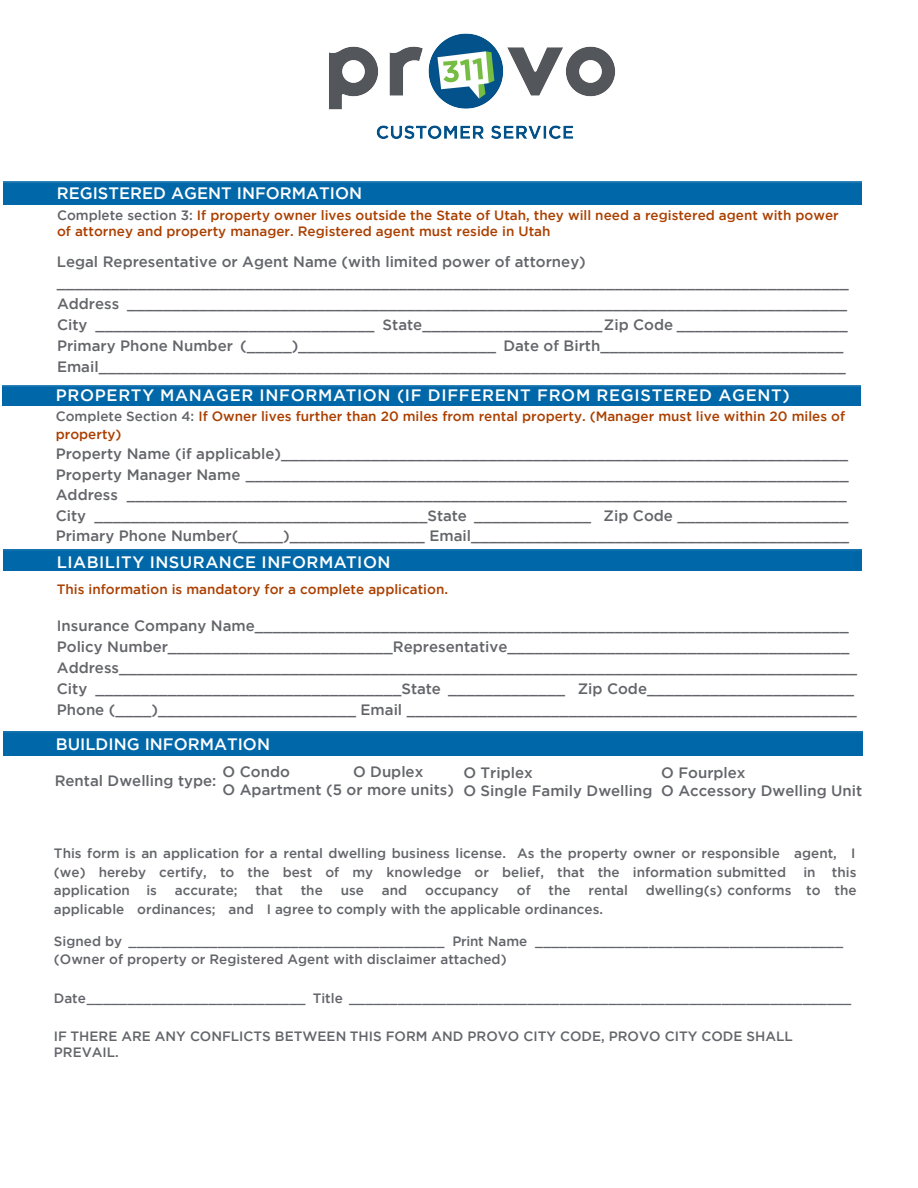
<style>
.page{position:relative;width:918px;height:1188px;background:#fff}
.page>*{position:absolute;margin:0;border:0;box-sizing:border-box;transform-origin:0 0}
.list_item{font:500 16.5px "Gotham";letter-spacing:.03em;color:#fff}
.list_item-2{font:500 16.5px "Gotham";color:#fff}
.list_item-3{font:500 15px/21px "Gotham";color:#63656a}
.t1{font:500 13.5px/18.5px "Gotham";color:#63656a}
.list_item-4{font:500 13.5px/16.2px "Gotham";color:#aa4000}
.s1{color:#616368}
.s2{color:#63656a}
</style>
<div class="page">
<img style="left:4px;top:181px;width:857px;height:24px">
<img style="left:329px;top:33px;width:286px;height:106px">
<div style="left:3px;top:732px;width:860px;height:23px;background:#0067a8"></div>
<div style="left:3px;top:550px;width:859px;height:21px;background:#0067a8"></div>
<img style="left:3px;top:385px;width:857px;height:21px">
<p class="list_item-2" style="left:57px;top:184px;width:307px">REGISTERED AGENT INFORMATION</p>
<p class="list_item-4" style="left:57px;top:207px;width:783px"><span class="s1">Complete section 3:</span> If property owner lives outside the State of Utah, they will need a registered agent with power of attorney and property manager. Registered agent must reside in Utah</p>
<p class="list_item-3" style="left:57px;top:251px;width:793px">Legal Representative or Agent Name (with limited power of attorney) ________________________________________________________________________________________ Address ________________________________________________________________________________ City _______________________________ State____________________Zip Code ___________________ Primary Phone Number (_____)______________________ Date of Birth___________________________ Email___________________________________________________________________________________</p>
<p class="list_item" style="left:56px;top:386px;width:735px">PROPERTY MANAGER INFORMATION (IF DIFFERENT FROM REGISTERED AGENT)</p>
<p class="list_item-4" style="left:56px;top:406px;width:791px;line-height:18.5px"><span class="s2">Complete Section 4:</span> If Owner lives further than 20 miles from rental property. (Manager must live within 20 miles of property)</p>
<p class="list_item-3" style="left:56px;top:443px;width:795px;line-height:20.5px">Property Name (if applicable)_______________________________________________________________ Property Manager Name ___________________________________________________________________ Address ________________________________________________________________________________ City _____________________________________State _____________ Zip Code ___________________ Primary Phone Number(_____)_______________ Email__________________________________________</p>
<p class="list_item" style="left:57px;top:553px;width:335px">LIABILITY INSURANCE INFORMATION</p>
<p class="list_item-4" style="left:57px;top:581px;width:393px">This information is mandatory for a complete application.</p>
<p class="list_item-3" style="left:57px;top:615px;width:802px">Insurance Company Name__________________________________________________________________ Policy Number_________________________Representative______________________________________ Address__________________________________________________________________________________ City __________________________________State _____________ Zip Code_______________________ Phone (____)______________________ Email __________________________________________________</p>
<p class="list_item-2" style="left:56px;top:734px;width:216px">BUILDING INFORMATION</p>
<p class="list_item-3" style="left:55px;top:770px;width:163px">Rental Dwelling type:</p>
<p class="list_item-3" style="left:223px;top:763px;width:432px;line-height:18px;text-indent:130px">O Duplex<br>O Apartment (5 or more units) O Single Family Dwelling</p>
<p class="list_item-3" style="left:223px;top:761px;width:69px">O Condo</p>
<p class="list_item-3" style="left:463px;top:762px;width:71px">O Triplex</p>
<p class="list_item-3" style="left:661px;top:763px;width:203px;line-height:18px">O Fourplex<br>O Accessory Dwelling Unit</p>
<p class="t1" style="left:54px;top:844px;width:803px">This form is an application for a rental dwelling business license. As the property owner or responsible agent, I (we) hereby certify, to the best of my knowledge or belief, that the information submitted</p>
<p class="t1" style="left:803px;top:862px;width:55px">in this</p>
<p class="t1" style="left:54px;top:881px;width:105px">application is</p>
<p class="t1" style="left:175px;top:881px;width:64px">accurate;</p>
<p class="t1" style="left:256px;top:881px;width:29px">that</p>
<p class="t1" style="left:301px;top:881px;width:24px">the</p>
<p class="t1" style="left:341px;top:881px;width:25px">use</p>
<p class="t1" style="left:382px;top:881px;width:27px">and</p>
<p class="t1" style="left:425px;top:881px;width:75px">occupancy</p>
<p class="t1" style="left:517px;top:881px;width:15px">of</p>
<p class="t1" style="left:549px;top:881px;width:24px">the</p>
<p class="t1" style="left:589px;top:881px;width:41px">rental</p>
<p class="t1" style="left:646px;top:881px;width:212px">dwelling(s) conforms to the</p>
<p class="t1" style="left:54px;top:899px;width:551px">applicable ordinances; and I agree to comply with the applicable ordinances.</p>
<p class="t1" style="left:54px;top:932px;width:791px;line-height:17.7px">Signed by _______________________________________ Print Name ______________________________________ (Owner of property or Registered Agent with disclaimer attached)</p>
<p class="t1" style="left:54px;top:988px;width:799px">Date___________________________ Title ______________________________________________________________</p>
<p class="t1" style="left:54px;top:1028px;width:740px;line-height:16.2px">IF THERE ARE ANY CONFLICTS BETWEEN THIS FORM AND PROVO CITY CODE, PROVO CITY CODE SHALL<br>PREVAIL.</p>
</div>
